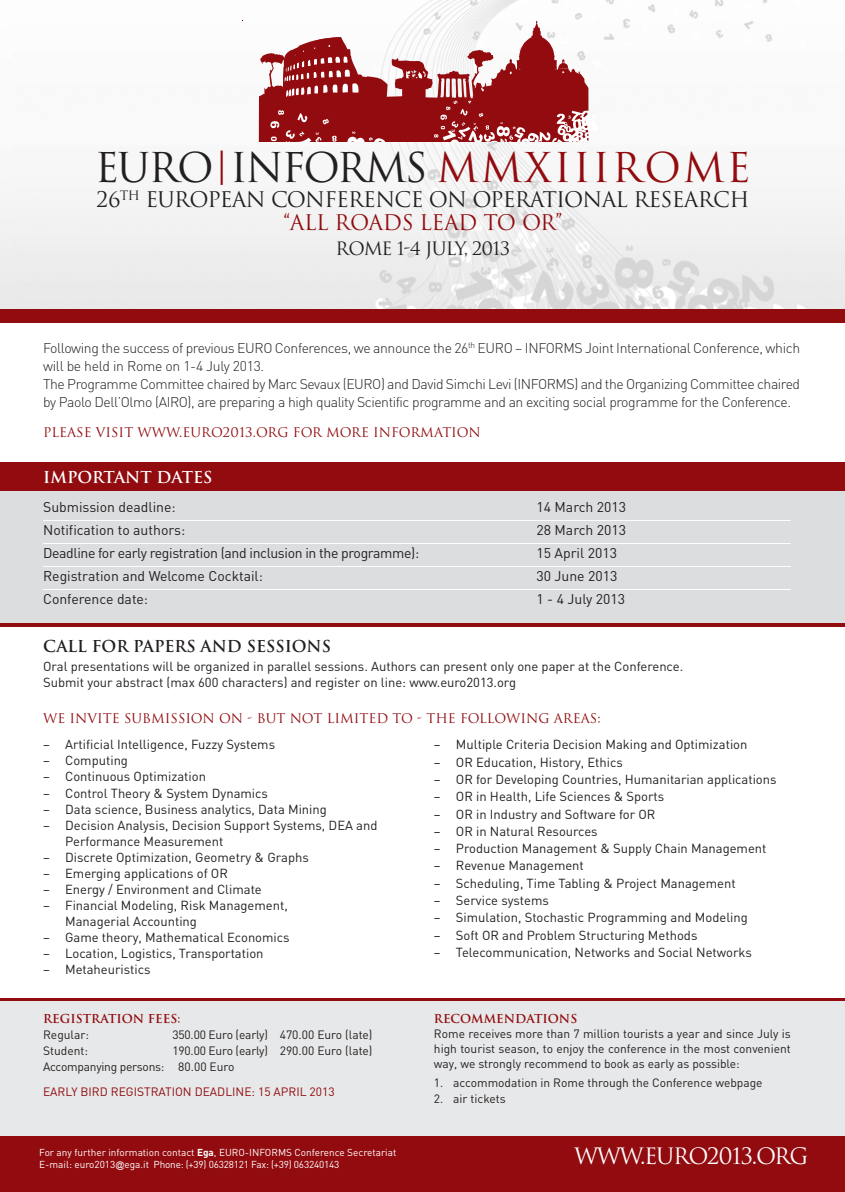
<style>
.page{position:relative;width:845px;height:1192px;background:#fff}
.page>*{position:absolute;margin:0;border:0;box-sizing:border-box;transform-origin:0 0}
.t1{font:40px "Trajan";letter-spacing:.005em;color:#231f20}
.t2{font:22px "Trajan";letter-spacing:-.065em;color:#fff}
.t3{font:21px/23px "Trajan";letter-spacing:-.035em;color:#231f20;text-align:center}
.t4{font:18px "Trajan";letter-spacing:-.055em;color:#231f20}
.t5{font:700 16px "Trajan";color:#231f20}
.t6{font:700 16px "Trajan";color:#fff}
.t7{font:300 14px/18px "DIN";letter-spacing:-.03em;color:#231f20}
.t8{font:14px "DIN";color:#231f20}
.t9{font:14px "DIN";letter-spacing:-.025em;color:#231f20}
.t10{font:13px/17.3px "DIN";color:#231f20}
.t11{font:13px "Trajan";color:#910b0f}
.t12{font:12px/15px "DIN";color:#231f20;text-align:justify}
.t13{font:12px/16px "DIN";letter-spacing:-.02em;color:#231f20}
.t14{font:12px "DIN";color:#910b0f}
.t15{font:700 12px "Trajan";color:#910b0f}
.t16{font:10px/12px "DIN";color:#fff}
.t17{font:10px "DIN";letter-spacing:-.02em;color:#fff}
.t18{font:9px "Arial";color:#fff}
.s1{font-family:"DIN";font-weight:300;color:#910b0f}
.s2{color:#910b0f}
.s3{font-weight:700}
</style>
<div class="page">
<div style="left:0;top:462px;width:845px;height:162px;background:#dcdddf"></div>
<div style="left:0;top:999px;width:845px;height:149px;background:#e7e8e9"></div>
<img style="left:12px;top:0;width:833px;height:309px">
<div style="left:0;top:1136px;width:845px;height:56px;background:#910b0f"></div>
<div style="left:0;top:309px;width:845px;height:13px;background:#910b0f"></div>
<div style="left:0;top:462px;width:845px;height:29px;background:#910b0f"></div>
<hr style="left:0;top:623px;width:845px;height:4px;background:#910b0f">
<hr style="left:0;top:998px;width:845px;height:3px;background:#910b0f">
<svg style="left:259px;top:21px;width:339px;height:121px"></svg>
<hr style="left:43px;top:520px;width:748px;height:1px;background:#fff">
<hr style="left:43px;top:543px;width:748px;height:1px;background:#fff">
<hr style="left:43px;top:566px;width:748px;height:1px;background:#fff">
<hr style="left:43px;top:589px;width:748px;height:1px;background:#fff">
<h1 class="t1" style="left:95px;top:144px;width:658px">EURO<span class="s1">|</span>INFORMS <span class="s2">MMXIIIROME</span></h1>
<h3 class="t3" style="left:96px;top:188px;width:654px">26<sup>TH</sup> EUROPEAN CONFERENCE ON OPERATIONAL RESEARCH <span class="s2">“ALL ROADS LEAD TO OR”</span></h3>
<h3 class="t4" style="left:336px;top:239px;width:176px">ROME 1-4 JULY, 2013</h3>
<p class="t7" style="left:43px;top:339px;width:758px">Following the success of previous EURO Conferences, we announce the 26<sup>th</sup> EURO – INFORMS Joint International Conference, which will be held in Rome on 1-4 July 2013.<br>The Programme Committee chaired by Marc Sevaux (EURO) and David Simchi Levi (INFORMS) and the Organizing Committee chaired by Paolo Dell’Olmo (AIRO), are preparing a high quality Scientific programme and an exciting social programme for the Conference.</p>
<p class="t11" style="left:43px;top:425px;width:439px">PLEASE VISIT WWW.EURO2013.ORG FOR MORE INFORMATION</p>
<p class="t6" style="left:43px;top:468px;width:171px">IMPORTANT DATES</p>
<p class="t8" style="left:43px;top:499px;width:134px">Submission deadline:</p>
<p class="t8" style="left:536px;top:499px;width:91px">14 March 2013</p>
<p class="t8" style="left:43px;top:522px;width:144px">Notification to authors:</p>
<p class="t8" style="left:536px;top:522px;width:91px">28 March 2013</p>
<p class="t9" style="left:43px;top:545px;width:378px">Deadline for early registration (and inclusion in the programme):</p>
<p class="t8" style="left:536px;top:545px;width:82px">15 April 2013</p>
<p class="t8" style="left:43px;top:568px;width:221px">Registration and Welcome Cocktail:</p>
<p class="t8" style="left:536px;top:568px;width:82px">30 June 2013</p>
<p class="t8" style="left:43px;top:591px;width:106px">Conference date:</p>
<p class="t8" style="left:536px;top:591px;width:90px">1 - 4 July 2013</p>
<p class="t5" style="left:43px;top:637px;width:289px">CALL FOR PAPERS AND SESSIONS</p>
<p class="t10" style="left:43px;top:658px;width:641px;line-height:16px">Oral presentations will be organized in parallel sessions. Authors can present only one paper at the Conference.<br>Submit your abstract (max 600 characters) and register on line: www.euro2013.org</p>
<p class="t11" style="left:43px;top:711px;width:559px">WE INVITE SUBMISSION ON - BUT NOT LIMITED TO - THE FOLLOWING AREAS:</p>
<p class="t10" style="left:43px;top:736px;width:233px">− Artificial Intelligence, Fuzzy Systems</p>
<p class="t10" style="left:43px;top:752px;width:86px">− Computing</p>
<p class="t10" style="left:43px;top:768px;width:164px">− Continuous Optimization</p>
<p class="t10" style="left:43px;top:784px;width:226px">− Control Theory &amp; System Dynamics</p>
<p class="t10" style="left:43px;top:800px;width:285px">− Data science, Business analytics, Data Mining</p>
<p class="t10" style="left:43px;top:816px;width:336px">− Decision Analysis, Decision Support Systems, DEA and</p>
<p class="t10" style="left:65px;top:832px;width:160px">Performance Measurement</p>
<p class="t10" style="left:43px;top:848px;width:267px">− Discrete Optimization, Geometry &amp; Graphs</p>
<p class="t10" style="left:43px;top:865px;width:186px">− Emerging applications of OR</p>
<p class="t10" style="left:43px;top:881px;width:220px">− Energy / Environment and Climate</p>
<p class="t10" style="left:43px;top:897px;width:246px">− Financial Modeling, Risk Management,</p>
<p class="t10" style="left:65px;top:913px;width:133px">Managerial Accounting</p>
<p class="t10" style="left:43px;top:929px;width:248px">− Game theory, Mathematical Economics</p>
<p class="t10" style="left:43px;top:945px;width:222px">− Location, Logistics, Transportation</p>
<p class="t10" style="left:43px;top:961px;width:109px">− Metaheuristics</p>
<p class="t10" style="left:434px;top:736px;width:344px">− Multiple Criteria Decision Making and Optimization<br>− OR Education, History, Ethics<br>− OR for Developing Countries, Humanitarian applications − OR in Health, Life Sciences &amp; Sports<br>− OR in Industry and Software for OR<br>− OR in Natural Resources<br>− Production Management &amp; Supply Chain Management<br>− Revenue Management<br>− Scheduling, Time Tabling &amp; Project Management<br>− Service systems<br>− Simulation, Stochastic Programming and Modeling<br>− Soft OR and Problem Structuring Methods<br>− Telecommunication, Networks and Social Networks</p>
<p class="t15" style="left:43px;top:1012px;width:139px">REGISTRATION FEES:</p>
<p class="t12" style="left:43px;top:1027px;width:47px">Regular:</p>
<p class="t12" style="left:172px;top:1027px;width:202px">350.00 Euro (early) 470.00 Euro (late)</p>
<p class="t12" style="left:43px;top:1043px;width:46px">Student:</p>
<p class="t13" style="left:43px;top:1043px;width:331px;text-indent:129px">190.00 Euro (early) 290.00 Euro (late)<br>Accompanying persons: 80.00 Euro</p>
<p class="t14" style="left:43px;top:1084px;width:293px">EARLY BIRD REGISTRATION DEADLINE: 15 APRIL 2013</p>
<p class="t16" style="left:39px;top:1146px;width:359px">For any further information contact <span class="s3">Ega</span>, EURO-INFORMS Conference Secretariat<br>E-mail: euro2013</p>
<p class="t18" style="left:115px;top:1159px;width:11px">@</p>
<p class="t16" style="left:125px;top:1158px;width:26px">ega.it</p>
<p class="t17" style="left:154px;top:1158px;width:187px">Phone: (+39) 06328121 Fax: (+39) 063240143</p>
<p class="t15" style="left:434px;top:1012px;width:145px">RECOMMENDATIONS</p>
<p class="t12" style="left:434px;top:1027px;width:358px">Rome receives more than 7 million tourists a year and since July is high tourist season, to enjoy the conference in the most convenient way, we strongly recommend to book as early as possible:</p>
<p class="t12" style="left:434px;top:1075px;width:330px">1. accommodation in Rome through the Conference webpage</p>
<p class="t12" style="left:434px;top:1091px;width:73px">2. air tickets</p>
<h2 class="t2" style="left:574px;top:1144px;width:236px">WWW.EURO2013.ORG</h2>
</div>
